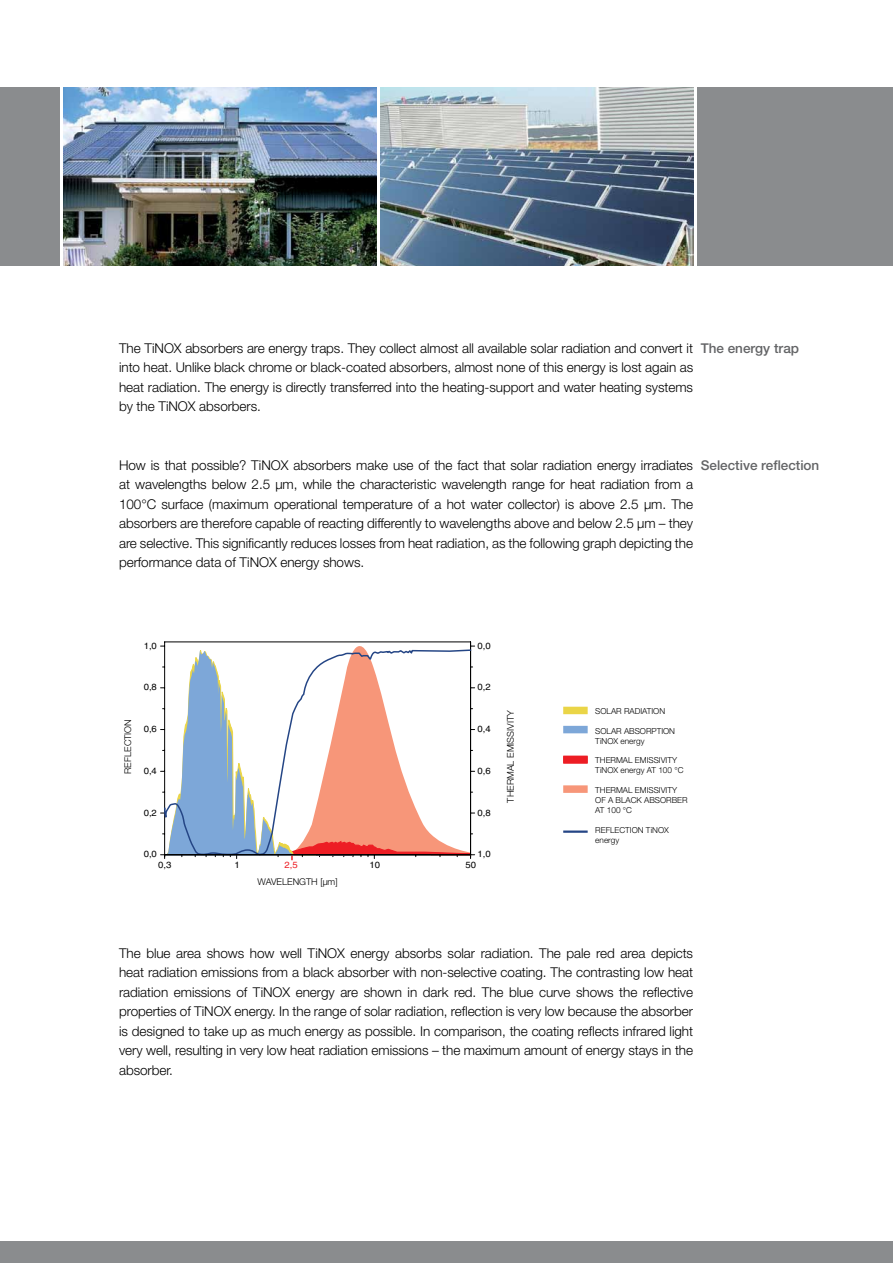
<style>
.page{position:relative;width:893px;height:1263px;background:#fff}
.page>*{position:absolute;margin:0;border:0;box-sizing:border-box;transform-origin:0 0}
.t1{font:300 13.5px/19.5px "Helvetica Neue";letter-spacing:-.005em;color:#000;text-align:justify}
.t2{font:500 13.5px "Helvetica Neue";color:#636466}
.t3{font:300 9.3px "Helvetica Neue";color:#000}
.t4{font:9px "Helvetica";color:#000;scale:1.06 1}
.t5{font:9px "Helvetica";color:#ed1d24;scale:1.06 1}
.t6{font:300 8.25px/9.9px "Helvetica Neue";color:#000}
</style>
<div class="page">
<div style="left:0;top:1242px;width:893px;height:21px;background:#8a8c8e"></div>
<div style="left:0;top:87px;width:60px;height:179px;background:#8a8c8e"></div>
<img style="left:64px;top:87px;width:312px;height:179px">
<img style="left:381px;top:87px;width:312px;height:179px">
<div style="left:697px;top:87px;width:196px;height:179px;background:#8a8c8e"></div>
<svg style="left:282px;top:642px;width:188px;height:219px"></svg>
<hr style="left:165px;top:641px;width:306px;height:1px;background:#000">
<hr style="left:164px;top:642px;width:1px;height:213px;background:#000">
<svg style="left:161px;top:646px;width:314px;height:214px"></svg>
<hr style="left:470px;top:642px;width:1px;height:213px;background:#000">
<svg style="left:163px;top:649px;width:309px;height:207px"></svg>
<hr style="left:165px;top:854px;width:306px;height:1px;background:#000">
<div style="left:563px;top:707px;width:25px;height:7px;background:#ead547"></div>
<hr style="left:563px;top:830px;width:25px;height:3px;background:#244585">
<div style="left:563px;top:726px;width:25px;height:7px;background:#7da7d8"></div>
<div style="left:563px;top:756px;width:25px;height:8px;background:#ed1d24"></div>
<div style="left:563px;top:785px;width:25px;height:8px;background:#f79679"></div>
<p class="t1" style="left:119px;top:338px;width:576px">The TiNOX absorbers are energy traps. They collect almost all available solar radiation and convert it into heat. Unlike black chrome or black-coated absorbers, almost none of this energy is lost again as heat radiation. The energy is directly transferred into the heating-support and water heating systems by the TiNOX absorbers.</p>
<p class="t2" style="left:701px;top:340px;width:100px">The energy trap</p>
<p class="t1" style="left:119px;top:455px;width:576px">How is that possible? TiNOX absorbers make use of the fact that solar radiation energy irradiates at wavelengths below 2.5 μm, while the characteristic wavelength range for heat radiation from a 100°C surface (maximum operational temperature of a hot water collector) is above 2.5 μm. The absorbers are therefore capable of reacting differently to wavelengths above and below 2.5 μm – they are selective. This significantly reduces losses from heat radiation, as the following graph depicting the performance data of TiNOX energy shows.</p>
<p class="t2" style="left:701px;top:457px;width:120px">Selective reflection</p>
<p class="t4" style="left:144px;top:640px;width:14px">1,0</p>
<p class="t3" style="left:122px;top:774px;width:55px;rotate:-90deg">Reflection</p>
<p class="t4" style="left:144px;top:682px;width:14px">0,8</p>
<p class="t4" style="left:144px;top:724px;width:14px">0,6</p>
<p class="t4" style="left:144px;top:765px;width:14px">0,4</p>
<p class="t4" style="left:144px;top:807px;width:14px">0,2</p>
<p class="t4" style="left:477px;top:640px;width:14px">0,0</p>
<p class="t4" style="left:477px;top:682px;width:14px">0,2</p>
<p class="t4" style="left:477px;top:724px;width:14px">0,4</p>
<p class="t4" style="left:477px;top:765px;width:14px">0,6</p>
<p class="t4" style="left:477px;top:807px;width:14px">0,8</p>
<p class="t4" style="left:144px;top:849px;width:14px">0,0</p>
<p class="t4" style="left:477px;top:849px;width:14px">1,0</p>
<p class="t4" style="left:158px;top:860px;width:14px">0,3</p>
<p class="t4" style="left:234px;top:860px;width:6px">1</p>
<p class="t4" style="left:369px;top:860px;width:11px">10</p>
<p class="t4" style="left:466px;top:860px;width:11px">50</p>
<p class="t5" style="left:284px;top:860px;width:14px">2,5</p>
<p class="t3" style="left:257px;top:876px;width:43px">Wavelength</p>
<p class="t3" style="left:320px;top:876px;width:19px">[µm]</p>
<p class="t3" style="left:505px;top:803px;width:94px;rotate:-90deg">Thermal emissivity</p>
<p class="t6" style="left:595px;top:706px;width:51px">Solar radiation</p>
<p class="t6" style="left:595px;top:725px;width:36px">Solar absor</p>
<p class="t6" style="left:652px;top:725px;width:11px">ption</p>
<p class="t6" style="left:595px;top:735px;width:51px">TiNOX energy</p>
<p class="t6" style="left:595px;top:755px;width:90px">THERMAL EMISSIVITY<br>TiNOX energy AT 100 °C</p>
<p class="t6" style="left:595px;top:785px;width:22px">Th erma</p>
<p class="t6" style="left:628px;top:785px;width:17px">l emissi</p>
<p class="t6" style="left:661px;top:785px;width:18px">vity</p>
<p class="t6" style="left:595px;top:795px;width:56px">of a black absorb</p>
<p class="t6" style="left:677px;top:795px;width:9px">er</p>
<p class="t6" style="left:595px;top:805px;width:38px">at 100 °C</p>
<p class="t6" style="left:595px;top:824px;width:30px">Reflection</p>
<p class="t6" style="left:646px;top:824px;width:24px">TiNOX</p>
<p class="t6" style="left:595px;top:834px;width:25px">energy</p>
<p class="t1" style="left:119px;top:943px;width:576px">The blue area shows how well TiNOX energy absorbs solar radiation. The pale red area depicts heat radiation emissions from a black absorber with non-selective coating. The contrasting low heat radiation emissions of TiNOX energy are shown in dark red. The blue curve shows the reflective properties of TiNOX energy. In the range of solar radiation, reflection is very low because the absorber is designed to take up as much energy as possible. In comparison, the coating reflects infrared light very well, resulting in very low heat radiation emissions – the maximum amount of energy stays in the absorber.</p>
</div>
